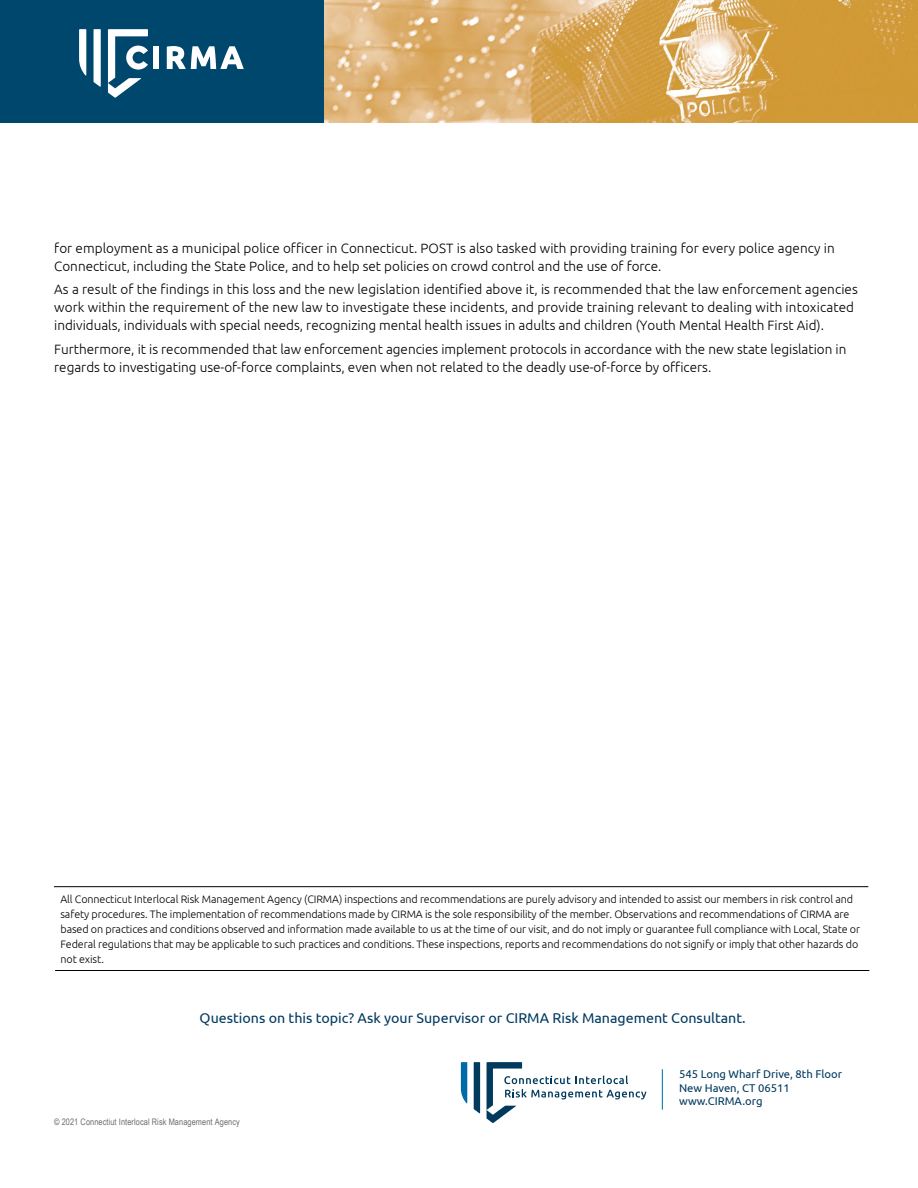
<style>
.page{position:relative;width:918px;height:1188px;background:#fff}
.page>*{position:absolute;margin:0;border:0;box-sizing:border-box;transform-origin:0 0}
.t1{font:14.25px "Ubuntu";color:#003a60}
.t2{font:300 13.5px/18px "Ubuntu";color:#000}
.t3{font:11.25px/13.5px "Ubuntu";color:#003a5d}
.t4{font:300 10.8px/15px "Ubuntu";letter-spacing:-.01em;color:#000}
.t5{font:9px "Arial Narrow";letter-spacing:.01em;color:#6d6e71}
</style>
<div class="page">
<hr style="left:54px;top:886px;width:814px;height:1px;background:#000">
<hr style="left:55px;top:970px;width:814px;height:1px;background:#000">
<svg style="left:474px;top:1062px;width:6px;height:52px"></svg>
<svg style="left:461px;top:1062px;width:6px;height:42px"></svg>
<svg style="left:487px;top:1062px;width:159px;height:61px"></svg>
<hr style="left:662px;top:1069px;width:1px;height:41px;background:#0077ae">
<img style="left:324px;top:0;width:594px;height:122px">
<div style="left:0;top:0;width:324px;height:122px;background:#00476d"></div>
<div style="left:153px;top:46px;width:6px;height:23px;background:#fff"></div>
<svg style="left:167px;top:46px;width:77px;height:23px"></svg>
<svg style="left:94px;top:29px;width:7px;height:58px"></svg>
<svg style="left:79px;top:29px;width:7px;height:47px"></svg>
<svg style="left:108px;top:29px;width:40px;height:69px"></svg>
<p class="t2" style="left:54px;top:239px;width:782px">for employment as a municipal police officer in Connecticut. POST is also tasked with providing training for every police agency in<br>Connecticut, including the State Police, and to help set policies on crowd control and the use of force.</p>
<p class="t2" style="left:54px;top:280px;width:805px">As a result of the findings in this loss and the new legislation identified above it, is recommended that the law enforcement agencies work within the requirement of the new law to investigate these incidents, and provide training relevant to dealing with intoxicated individuals, individuals with special needs, recognizing mental health issues in adults and children (Youth Mental Health First Aid).</p>
<p class="t2" style="left:54px;top:340px;width:794px">Furthermore, it is recommended that law enforcement agencies implement protocols in accordance with the new state legislation in regards to investigating use-of-force complaints, even when not related to the deadly use-of-force by officers.</p>
<p class="t4" style="left:60px;top:892px;width:801px">All Connecticut Interlocal Risk Management Agency (CIRMA) inspections and recommendations are purely advisory and intended to assist our members in risk control and safety procedures. The implementation of recommendations made by CIRMA is the sole responsibility of the member. Observations and recommendations of CIRMA are based on practices and conditions observed and information made available to us at the time of our visit, and do not imply or guarantee full compliance with Local, State or Federal regulations that may be applicable to such practices and conditions. These inspections, reports and recommendations do not signify or imply that other hazards do not exist.</p>
<p class="t1" style="left:200px;top:1009px;width:548px">Questions on this topic? Ask your Supervisor or CIRMA Risk Management Consultant.</p>
<p class="t5" style="left:54px;top:1115px;width:187px">© 2021 Connectiut Interlocal Risk Management Agency</p>
<p class="t3" style="left:679px;top:1067px;width:165px">545 Long Wharf Drive, 8th Floor<br>New Haven, CT 06511 www.CIRMA.org</p>
</div>
